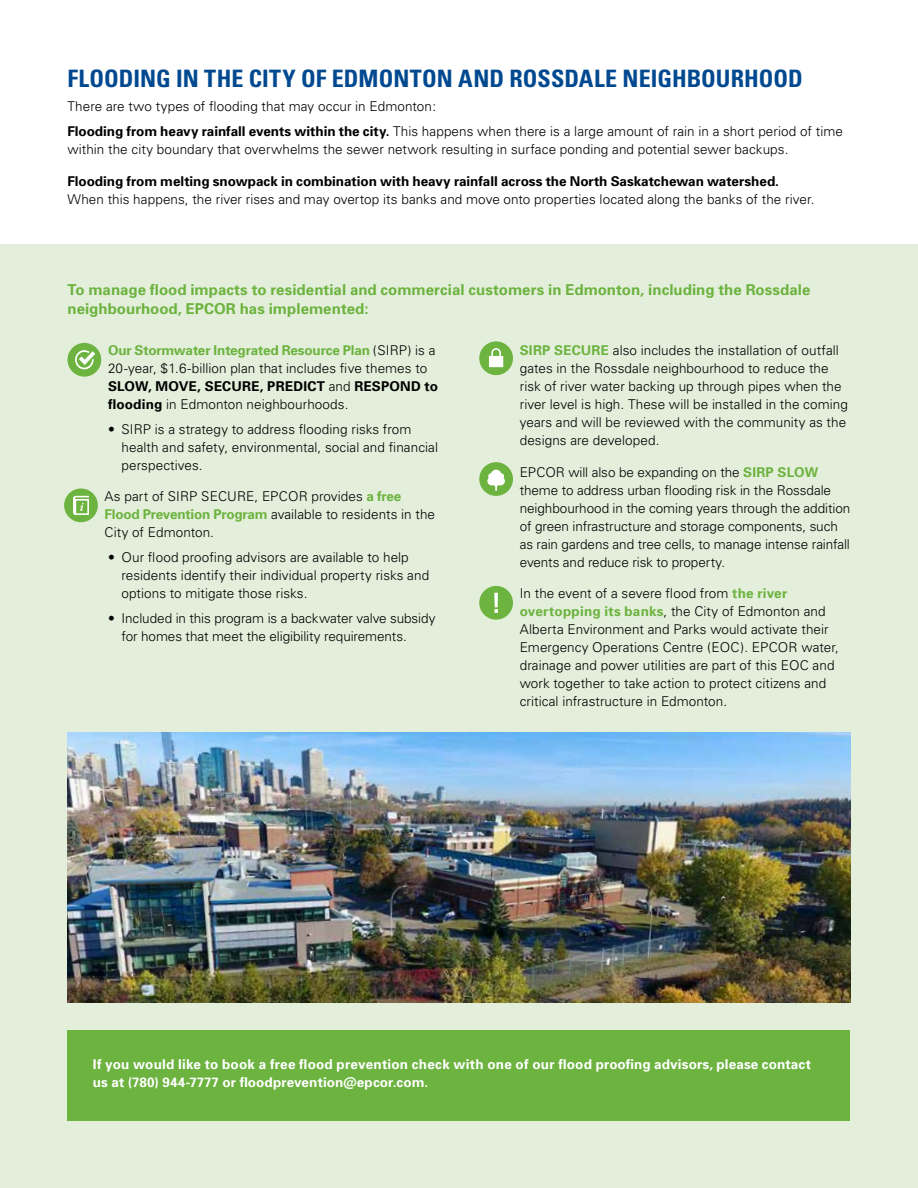
<style>
.page{position:relative;width:918px;height:1188px;background:#fff}
.page>*{position:absolute;margin:0;border:0;box-sizing:border-box;transform-origin:0 0}
.t1{font:700 condensed 24px "Univers";color:#004990}
.t2{font:700 15px/19.5px "Univers";color:#6cb33f}
.t3{font:300 13.5px/18px "Univers";color:#000}
.t4{font:700 13.5px/18px "Univers";letter-spacing:.015em;color:#fff}
.t5{font:700 13.5px "Univers";letter-spacing:-.005em;color:#000}
.s1{font-weight:700}
.s2{font-weight:700;color:#6cb33f}
</style>
<div class="page">
<div style="left:0;top:244px;width:918px;height:944px;background:#e4efdb"></div>
<img style="left:68px;top:733px;width:782px;height:270px">
<div style="left:68px;top:1030px;width:782px;height:90px;background:#6cb33f"></div>
<div style="left:64px;top:488px;width:34px;height:34px;background:#6cb33f;border-radius:50%"></div>
<svg style="left:73px;top:496px;width:16px;height:19px"></svg>
<div style="left:68px;top:343px;width:33px;height:34px;background:#6cb33f;border-radius:50%"></div>
<svg style="left:75px;top:350px;width:20px;height:19px"></svg>
<div style="left:479px;top:586px;width:34px;height:34px;background:#6cb33f;border-radius:50%"></div>
<svg style="left:494px;top:593px;width:4px;height:20px"></svg>
<div style="left:479px;top:341px;width:34px;height:34px;background:#6cb33f;border-radius:50%"></div>
<svg style="left:489px;top:348px;width:14px;height:19px"></svg>
<div style="left:479px;top:462px;width:34px;height:34px;background:#6cb33f;border-radius:50%"></div>
<svg style="left:487px;top:470px;width:18px;height:21px"></svg>
<h1 class="t1" style="left:68px;top:63px;width:737px">FLOODING IN THE CITY OF EDMONTON AND ROSSDALE NEIGHBOURHOOD</h1>
<p class="t3" style="left:68px;top:94px;width:777px;line-height:24.8px">There are two types of flooding that may occur in Edmonton:<br><span class="s1">Flooding from heavy rainfall events within the city.</span> This happens when there is a large amount of rain in a short period of time</p>
<p class="t3" style="left:68px;top:140px;width:722px">within the city boundary that overwhelms the sewer network resulting in surface ponding and potential sewer backups.</p>
<p class="t5" style="left:68px;top:172px;width:713px">Flooding from melting snowpack in combination with heavy rainfall across the North Saskatchewan watershed.</p>
<p class="t3" style="left:68px;top:190px;width:749px">When this happens, the river rises and may overtop its banks and move onto properties located along the banks of the river.</p>
<p class="t2" style="left:68px;top:279px;width:744px">To manage flood impacts to residential and commercial customers in Edmonton, including the Rossdale neighbourhood, EPCOR has implemented:</p>
<p class="t3" style="left:108px;top:341px;width:332px"><span class="s2">Our Stormwater Integrated Resource Plan</span> (SIRP) is a 20-year, $1.6-billion plan that includes five themes to <span class="s1">SLOW, MOVE, SECURE, PREDICT</span> and <span class="s1">RESPOND to flooding</span> in Edmonton neighbourhoods.</p>
<p class="t3" style="left:122px;top:420px;width:318px;text-indent:-14px">• SIRP is a strategy to address flooding risks from health and safety, environmental, social and financial perspectives.</p>
<p class="t3" style="left:105px;top:487px;width:332px">As part of SIRP SECURE, EPCOR provides <span class="s2">a free<br>Flood Prevention Program</span> available to residents in the<br>City of Edmonton.</p>
<p class="t3" style="left:122px;top:548px;width:309px;text-indent:-14px">• Our flood proofing advisors are available to help residents identify their individual property risks and options to mitigate those risks.</p>
<p class="t3" style="left:122px;top:609px;width:316px;text-indent:-14px">• Included in this program is a backwater valve subsidy for homes that meet the eligibility requirements.</p>
<p class="t3" style="left:520px;top:342px;width:330px"><span class="s2">SIRP SECURE</span> also includes the installation of outfall gates in the Rossdale neighbourhood to reduce the risk of river water backing up through pipes when the river level is high. These will be installed in the coming years and will be reviewed with the community as the designs are developed.</p>
<p class="t3" style="left:520px;top:463px;width:332px">EPCOR will also be expanding on the <span class="s2">SIRP SLOW </span>theme to address urban flooding risk in the Rossdale neighbourhood in the coming years through the addition of green infrastructure and storage components, such as rain gardens and tree cells, to manage intense rainfall events and reduce risk to property.</p>
<p class="t3" style="left:520px;top:584px;width:321px">In the event of a severe flood from <span class="s2">the river overtopping its banks</span>, the City of Edmonton and Alberta Environment and Parks would activate their Emergency Operations Centre (EOC). EPCOR water, drainage and power utilities are part of this EOC and work together to take action to protect citizens and critical infrastructure in Edmonton.</p>
<p class="t4" style="left:93px;top:1055px;width:720px">If you would like to book a free flood prevention check with one of our flood proofing advisors, please contact us at (780) 944-7777 or floodprevention@epcor.com.</p>
</div>
